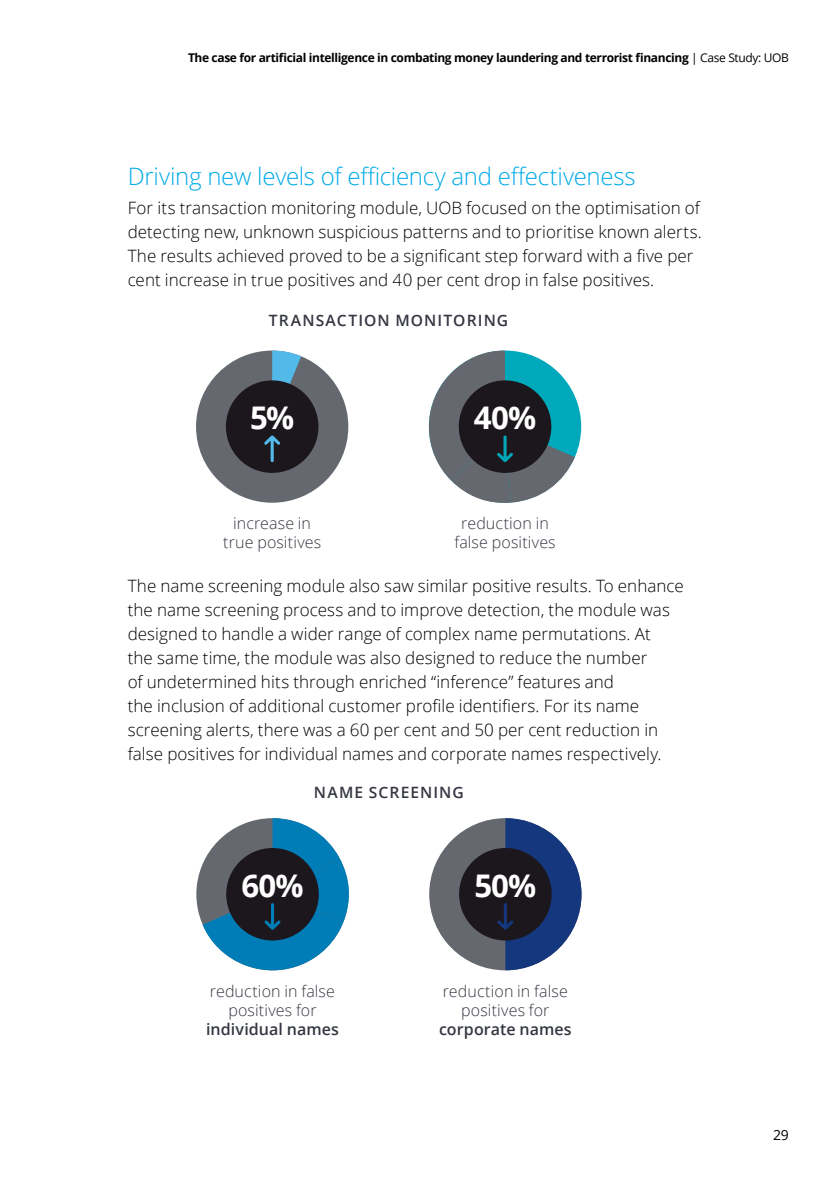
<style>
.page{position:relative;width:840px;height:1191px;background:#fff}
.page>*{position:absolute;margin:0;border:0;box-sizing:border-box;transform-origin:0 0}
.t1{font:700 31.2px "Open Sans";color:#fff}
.t2{font:300 24px "Open Sans";letter-spacing:-.015em;color:#00aae7}
.t3{font:300 17px/24px "Open Sans";letter-spacing:.005em;color:#000}
.t4{font:300 16px/19.2px "Open Sans";letter-spacing:.005em;color:#343741;text-align:center}
.t5{font:600 16px "Open Sans";letter-spacing:.005em;color:#343741}
.t6{font:600 15.6px "Open Sans";letter-spacing:.07em;color:#343741}
.t7{font:14px "Open Sans";color:#000}
.t8{font:700 12px "Open Sans";letter-spacing:-.03em;color:#000}
.s1{font-weight:400}
</style>
<div class="page">
<svg style="left:202px;top:818px;width:147px;height:153px"></svg>
<div style="left:429px;top:818px;width:152px;height:152px;background:#65696f;border-radius:50%"></div>
<div style="left:459px;top:848px;width:92px;height:92px;background:#1c171c;border-radius:50%"></div>
<svg style="left:494px;top:818px;width:87px;height:152px"></svg>
<div style="left:196px;top:350px;width:152px;height:153px;background:#65696f;border-radius:50%"></div>
<svg style="left:272px;top:350px;width:29px;height:37px"></svg>
<div style="left:226px;top:380px;width:92px;height:93px;background:#1c171c;border-radius:50%"></div>
<svg style="left:264px;top:435px;width:17px;height:28px"></svg>
<svg style="left:428px;top:350px;width:146px;height:153px"></svg>
<p class="t8" style="left:188px;top:49px;width:602px">The case for artificial intelligence in combating money laundering and terrorist financing <span class="s1">| Case Study: UOB</span></p>
<h2 class="t2" style="left:128px;top:159px;width:509px">Driving new levels of efficiency and effectiveness</h2>
<p class="t3" style="left:128px;top:195px;width:575px">For its transaction monitoring module, UOB focused on the optimisation of detecting new, unknown suspicious patterns and to prioritise known alerts.<br>The results achieved proved to be a significant step forward with a five per cent increase in true positives and 40 per cent drop in false positives.</p>
<p class="t6" style="left:269px;top:310px;width:241px">TRANSACTION MONITORING</p>
<h1 class="t1" style="left:250px;top:396px;width:46px">5%</h1>
<h1 class="t1" style="left:473px;top:396px;width:64px">40%</h1>
<p class="t4" style="left:223px;top:513px;width:99px">increase in true positives</p>
<p class="t4" style="left:454px;top:513px;width:103px">reduction in false positives</p>
<p class="t3" style="left:128px;top:573px;width:557px">The name screening module also saw similar positive results. To enhance the name screening process and to improve detection, the module was designed to handle a wider range of complex name permutations. At<br>the same time, the module was also designed to reduce the number<br>of undetermined hits through enriched “inference” features and<br>the inclusion of additional customer profile identifiers. For its name screening alerts, there was a 60 per cent and 50 per cent reduction in false positives for individual names and corporate names respectively.</p>
<p class="t6" style="left:314px;top:781px;width:151px">NAME SCREENING</p>
<h1 class="t1" style="left:241px;top:863px;width:63px">60%</h1>
<h1 class="t1" style="left:474px;top:863px;width:63px">50%</h1>
<p class="t4" style="left:210px;top:980px;width:126px">reduction in false positives for</p>
<p class="t5" style="left:206px;top:1018px;width:134px">individual names</p>
<p class="t4" style="left:442px;top:980px;width:126px">reduction in false positives for</p>
<p class="t5" style="left:439px;top:1018px;width:134px">corporate names</p>
<p class="t7" style="left:772px;top:1125px;width:17px">29</p>
</div>
